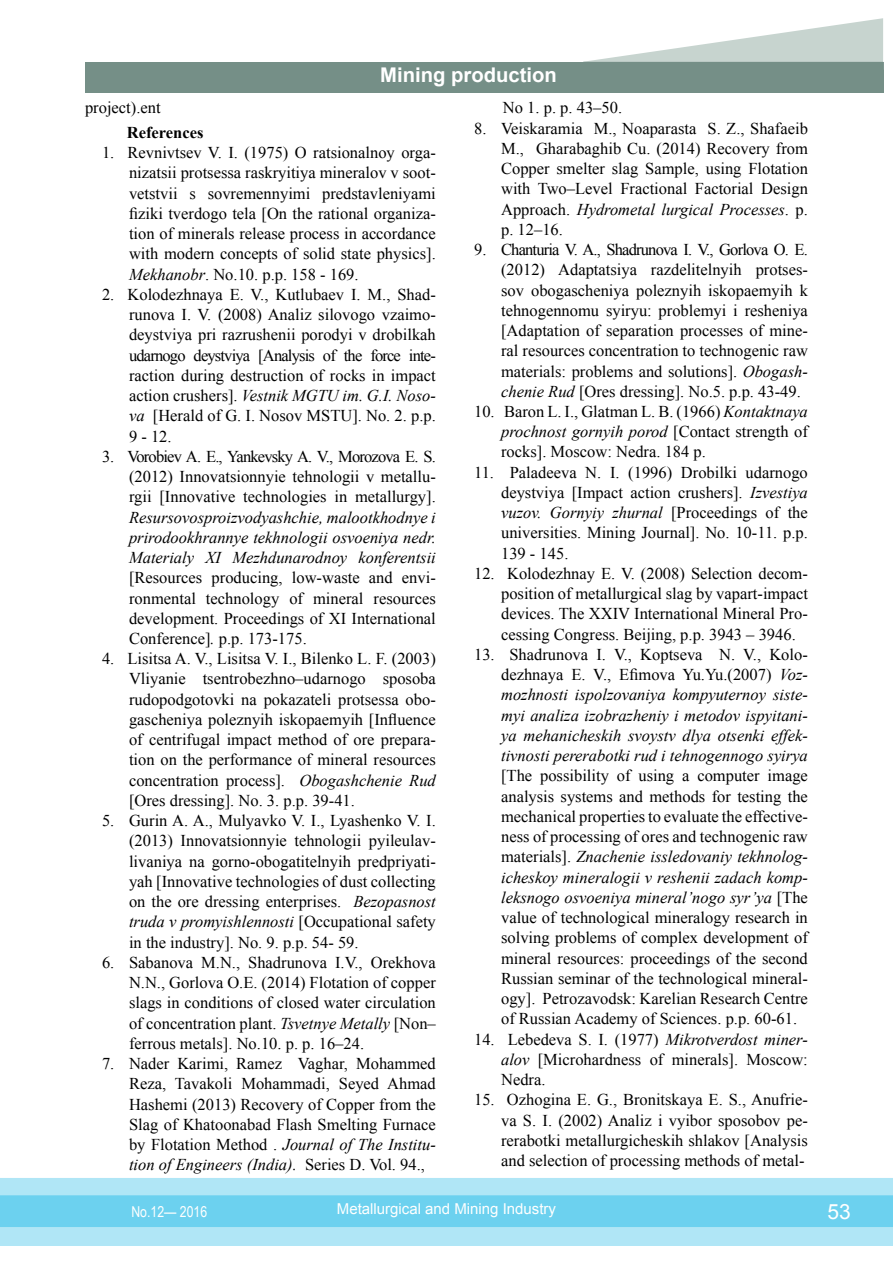
<style>
.page{position:relative;width:893px;height:1263px;background:#fff}
.page>*{position:absolute;margin:0;border:0;box-sizing:border-box;transform-origin:0 0}
.t1{font:21px "Arial";color:#fff}
.t2{font:700 20.25px "Arial";color:#fff}
.t3{font:16.5px/20.2px "Times New Roman";color:#000;text-align:justify}
.t4{font:italic 16.5px/20.2px "Times New Roman";color:#000;text-align:justify}
.t5{font:700 16.5px "Times New Roman";color:#000}
.t6{font:15px "Arial";color:#fff}
.t7{font:15px "Arial Narrow";color:#fff}
.s1{font-style:italic}
.s2{font-style:normal}
</style>
<div class="page">
<div style="left:0;top:1178px;width:893px;height:68px;background:#b0e6f6"></div>
<div style="left:0;top:1195px;width:893px;height:32px;background:#6cd1ef;border:2px solid #6cd1ef"></div>
<div style="left:85px;top:62px;width:798px;height:30px;background:#758f87"></div>
<svg style="left:583px;top:18px;width:300px;height:44px"></svg>
<p class="t2" style="left:380px;top:61px;width:178px">Mining production</p>
<p class="t3" style="left:85px;top:98px;width:77px">project).ent</p>
<p class="t5" style="left:127px;top:121px;width:78px">References</p>
<p class="t3" style="left:129px;top:142px;width:308px;text-indent:-27px">1. Revnivtsev V. I. (1975) O ratsionalnoy orga&shy;nizatsii protsessa raskryitiya mineralov v soot&shy;vetstvii s sovremennyimi predstavleniyami fiziki tverdogo tela [On the rational organiza&shy;tion of minerals release process in accordance with modern concepts of solid state physics].<br><span class="s1">Mekhanobr</span>. No.10. p.p. 158 - 169.</p>
<p class="t3" style="left:129px;top:284px;width:308px;text-indent:-27px">2. Kolodezhnaya E. V., Kutlubaev I. M., Shad&shy;runova I. V. (2008) Analiz silovogo vzaimo&shy;deystviya pri razrushenii porodyi v drobilkah udarnogo deystviya [Analysis of the force inte&shy;raction during destruction of rocks in impact action crushers]. <span class="s1">Vestnik MGTU im. G.I. Noso&shy;va</span> [Herald of G. I. Nosov MSTU]. No. 2. p.p.<br>9 - 12.</p>
<p class="t3" style="left:129px;top:446px;width:308px;text-indent:-27px">3. Vorobiev A. E., Yankevsky A. V., Morozova E. S. (2012) Innovatsionnyie tehnologii v metallu&shy;rgii [Innovative technologies in metallurgy].</p>
<p class="t4" style="left:129px;top:506px;width:308px">Resursovosproizvodyashchie, malootkhodnye i prirodookhrannye tekhnologii osvoeniya nedr.<br>Materialy XI Mezhdunarodnoy konferentsii</p>
<p class="t3" style="left:129px;top:567px;width:308px">[Resources producing, low-waste and envi&shy;ronmental technology of mineral resources development. Proceedings of XI International Conference]<span class="s1">.</span> p.p. 173-175.</p>
<p class="t3" style="left:129px;top:648px;width:308px;text-indent:-27px">4. Lisitsa A. V., Lisitsa V. I., Bilenko L. F. (2003)<br>Vliyanie tsentrobezhno–udarnogo sposoba rudopodgotovki na pokazateli protsessa obo&shy;gascheniya poleznyih iskopaemyih [Influence of centrifugal impact method of ore prepara&shy;tion on the performance of mineral resources concentration process]. <span class="s1">Obogashchenie Rud </span>[Ores dressing]. No. 3. p.p. 39-41.</p>
<p class="t3" style="left:129px;top:810px;width:308px;text-indent:-27px">5. Gurin A. A., Mulyavko V. I., Lyashenko V. I. (2013) Innovatsionnyie tehnologii pyileulav&shy;livaniya na gorno-obogatitelnyih predpriyati&shy;yah [Innovative technologies of dust collecting on the ore dressing enterprises. <span class="s1">Bezopasnost truda v promyishlennosti</span> [Occupational safety in the industry]. No. 9. p.p. 54- 59.</p>
<p class="t3" style="left:129px;top:952px;width:308px;text-indent:-27px">6. Sabanova M.N., Shadrunova I.V., Orekhova N.N., Gorlova O.E. (2014) Flotation of copper slags in conditions of closed water circulation of concentration plant. <span class="s1">Tsvetnye Metally</span> [Non– ferrous metals]. No.10. p. p. 16–24.</p>
<p class="t3" style="left:129px;top:1053px;width:308px;text-indent:-27px">7. Nader Karimi, Ramez Vaghar, Mohammed Reza, Tavakoli Mohammadi, Seyed Ahmad Hashemi (2013) Recovery of Copper from the Slag of Khatoonabad Flash Smelting Furnace by Flotation Method . <span class="s1">Journal of The Institu&shy;tion of Engineers (India).</span> Series D. Vol. 94.,</p>
<p class="t3" style="left:503px;top:97px;width:121px">No 1. p. p. 43–50.</p>
<p class="t3" style="left:501px;top:118px;width:308px;text-indent:-27px">8. Veiskaramia M., Noaparasta S. Z., Shafaeib M., Gharabaghib Cu. (2014) Recovery from Copper smelter slag Sample, using Flotation with Two–Level Fractional Factorial Design Approach. <span class="s1">Hydrometal lurgical Processes</span>. p. p. 12–16.</p>
<p class="t3" style="left:501px;top:239px;width:308px;text-indent:-27px">9. Chanturia V. A., Shadrunova I. V., Gorlova O. E. (2012) Adaptatsiya razdelitelnyih protses&shy;sov obogascheniya poleznyih iskopaemyih k tehnogennomu syiryu: problemyi i resheniya [Adaptation of separation processes of mine&shy;ral resources concentration to technogenic raw materials: problems and solutions]. <span class="s1">Obogash&shy;chenie Rud</span> [Ores dressing]. No.5. p.p. 43-49.</p>
<p class="t3" style="left:501px;top:401px;width:308px;text-indent:-27px">10. Baron L. I., Glatman L. B. (1966) <span class="s1">Kontaktnaya prochnost gornyih porod</span> [Contact strength of rocks]. Moscow: Nedra. 184 p.</p>
<p class="t3" style="left:501px;top:462px;width:308px;text-indent:-27px">11. Paladeeva N. I. (1996) Drobilki udarnogo deystviya [Impact action crushers]. <span class="s1">Izvestiya vuzov. Gornyiy zhurnal</span> [Proceedings of the universities. Mining Journal]. No. 10-11. p.p.<br>139 - 145.</p>
<p class="t3" style="left:501px;top:563px;width:308px;text-indent:-27px">12. Kolodezhnay E. V. (2008) Selection decom&shy;position of metallurgical slag by vapart-impact devices. The XXIV International Mineral Pro&shy;cessing Congress. Beijing, p.p. 3943 – 3946.</p>
<p class="t4" style="left:501px;top:644px;width:308px;text-indent:-27px"><span class="s2">13. Shadrunova I. V., Koptseva N. V., Kolo&shy;dezhnaya E. V., Efimova Yu.Yu.(2007)</span> Voz&shy;mozhnosti ispolzovaniya kompyuternoy siste&shy;myi analiza izobrazheniy i metodov ispyitani&shy;ya mehanicheskih svoystv dlya otsenki effek&shy;tivnosti pererabotki rud i tehnogennogo syirya</p>
<p class="t3" style="left:501px;top:765px;width:308px">[The possibility of using a computer image analysis systems and methods for testing the mechanical properties to evaluate the effective&shy;ness of processing of ores and technogenic raw materials]. <span class="s1">Znachenie issledovaniy tekhnolog&shy;icheskoy mineralogii v reshenii zadach komp&shy;leksnogo osvoeniya mineral’nogo syr’ya</span> [The value of technological mineralogy research in solving problems of complex development of mineral resources: proceedings of the second Russian seminar of the technological mineral&shy;ogy]. Petrozavodsk: Karelian Research Centre of Russian Academy of Sciences. p.p. 60-61.</p>
<p class="t3" style="left:501px;top:1029px;width:308px;text-indent:-27px">14. Lebedeva S. I. (1977) <span class="s1">Mikrotverdost miner&shy;alov</span> [Microhardness of minerals]. Moscow:<br>Nedra.</p>
<p class="t3" style="left:501px;top:1089px;width:308px;text-indent:-27px">15. Ozhogina E. G., Bronitskaya E. S., Anufrie&shy;va S. I. (2002) Analiz i vyibor sposobov pe&shy;rerabotki metallurgicheskih shlakov [Analysis and selection of processing methods of metal-</p>
<p class="t7" style="left:131px;top:1200px;width:77px">No.12— 2016</p>
<p class="t6" style="left:337px;top:1199px;width:221px">Metallurgical and Mining Industry</p>
<p class="t1" style="left:827px;top:1197px;width:25px">53</p>
</div>
